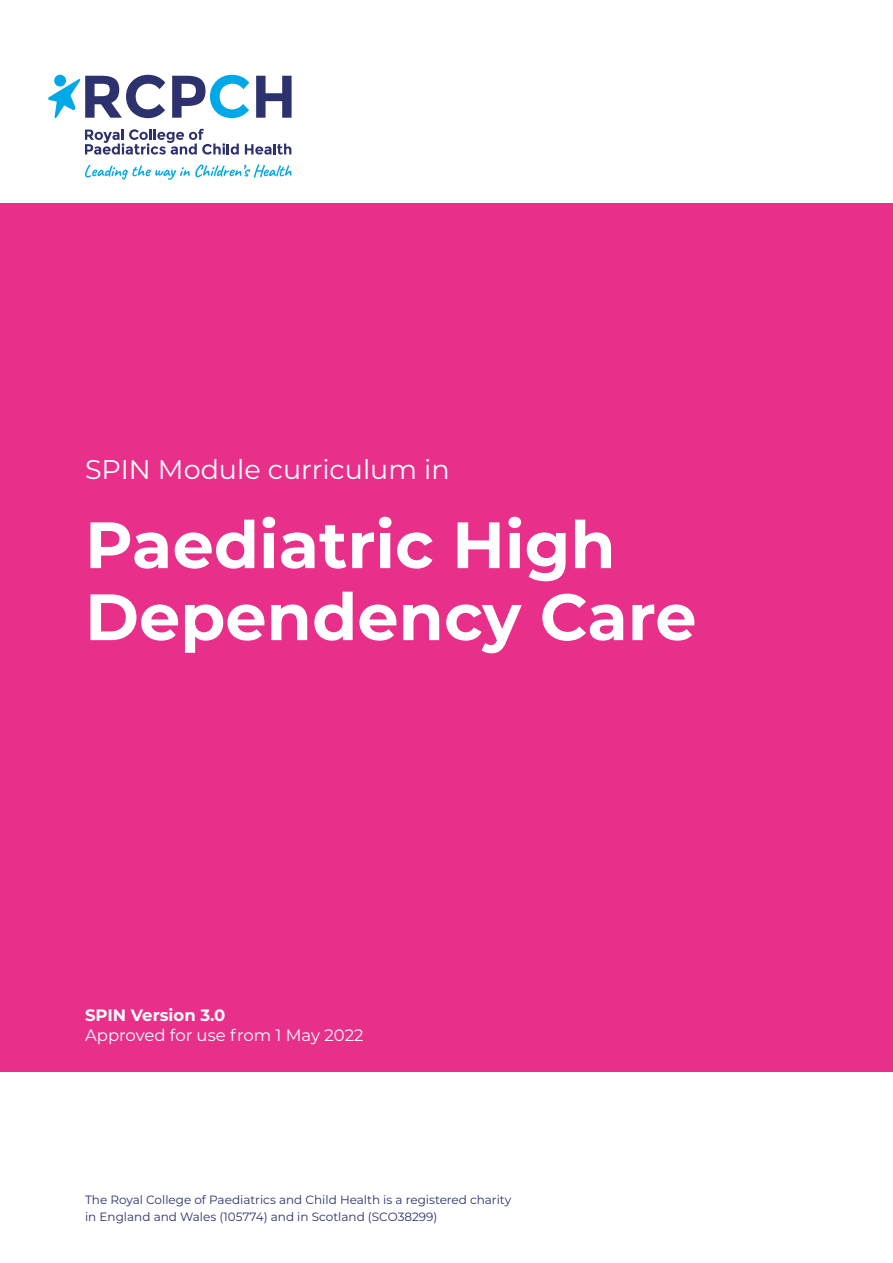
<style>
.page{position:relative;width:893px;height:1263px;background:#fff}
.page>*{position:absolute;margin:0;border:0;box-sizing:border-box;transform-origin:0 0}
.t1{font:700 65.4px/72px "Montserrat";color:#fff}
.t2{font:27px "Montserrat";color:#fff}
.t3{font:16.5px "Montserrat";color:#fff}
.t4{font:700 16.5px "Montserrat";color:#fff}
.t5{font:12px/16.5px "Montserrat";color:#2d316d}
</style>
<div class="page">
<div style="left:0;top:203px;width:893px;height:868px;background:#e8308a"></div>
<svg style="left:85px;top:129px;width:154px;height:26px"></svg>
<svg style="left:245px;top:144px;width:46px;height:11px"></svg>
<svg style="left:85px;top:164px;width:207px;height:16px"></svg>
<svg style="left:172px;top:75px;width:77px;height:43px"></svg>
<svg style="left:256px;top:76px;width:36px;height:42px"></svg>
<svg style="left:48px;top:75px;width:117px;height:43px"></svg>
<div style="left:54px;top:75px;width:12px;height:12px;background:#00a8e7;border-radius:50%"></div>
<h2 class="t2" style="left:85px;top:451px;width:366px">SPIN Module curriculum in</h2>
<h1 class="t1" style="left:85px;top:506px;width:613px">Paediatric High<br>Dependency Care</h1>
<h3 class="t4" style="left:85px;top:1003px;width:142px">SPIN Version 3.0</h3>
<h3 class="t3" style="left:85px;top:1023px;width:280px">Approved for use from 1 May 2022</h3>
<p class="t5" style="left:85px;top:1191px;width:428px">The Royal College of Paediatrics and Child Health is a registered charity in England and Wales (105774) and in Scotland (SCO38299)</p>
</div>
